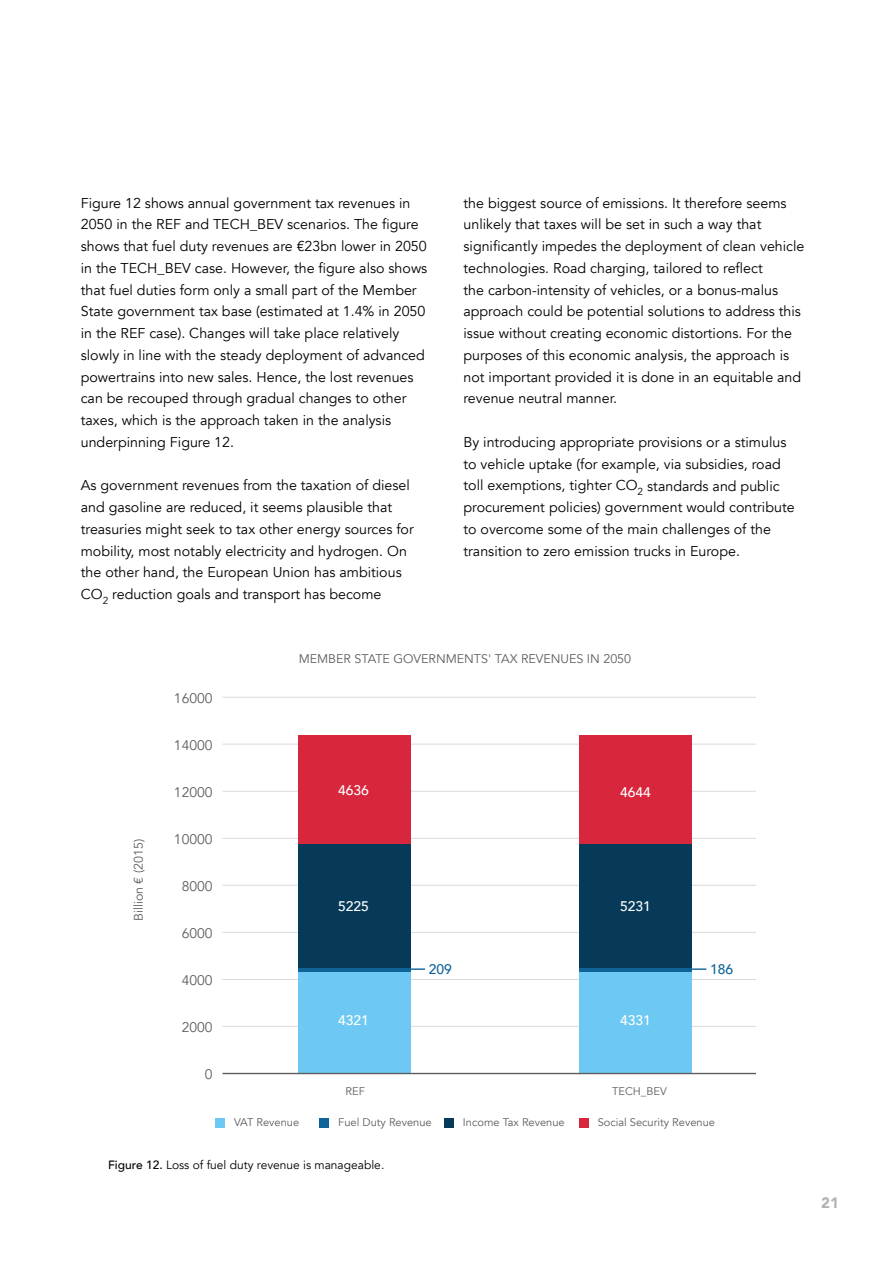
<style>
.page{position:relative;width:893px;height:1263px;background:#fff}
.page>*{position:absolute;margin:0;border:0;box-sizing:border-box;transform-origin:0 0}
.t1{font:900 15px "Avenir";color:#b2b2b2}
.t2{font:14.25px/21.8px "Avenir";color:#000}
.t3{font:13.8px "Avenir";color:#5d5d5d}
.t4{font:500 13.8px "Avenir";color:#fff}
.t5{font:500 13.8px "Avenir";color:#0f6399}
.t6{font:12.45px "Avenir";color:#5d5d5d}
.t7{font:12px "Avenir";color:#000}
.t8{font:11.1px "Avenir";color:#5d5d5d}
.s1{font-weight:500}
</style>
<div class="page">
<hr style="left:222px;top:1026px;width:534px;height:1px;background:#d9dada">
<hr style="left:222px;top:979px;width:534px;height:1px;background:#d9dada">
<hr style="left:222px;top:932px;width:534px;height:1px;background:#d9dada">
<hr style="left:222px;top:885px;width:534px;height:1px;background:#d9dada">
<hr style="left:222px;top:838px;width:534px;height:1px;background:#d9dada">
<hr style="left:222px;top:791px;width:534px;height:1px;background:#d9dada">
<hr style="left:222px;top:744px;width:534px;height:1px;background:#d9dada">
<hr style="left:222px;top:697px;width:534px;height:1px;background:#d9dada">
<div style="left:445px;top:1118px;width:9px;height:9px;background:#073a58"></div>
<div style="left:579px;top:1118px;width:10px;height:9px;background:#d8273d"></div>
<div style="left:320px;top:1118px;width:9px;height:9px;background:#0f6399"></div>
<div style="left:216px;top:1118px;width:9px;height:9px;background:#6dc9f3"></div>
<svg style="left:411px;top:968px;width:14px;height:2px"></svg>
<svg style="left:692px;top:968px;width:14px;height:2px"></svg>
<div style="left:298px;top:972px;width:113px;height:101px;background:#6dc9f3"></div>
<div style="left:298px;top:967px;width:113px;height:5px;background:#0f6399"></div>
<div style="left:298px;top:844px;width:113px;height:124px;background:#073a58"></div>
<div style="left:298px;top:736px;width:113px;height:108px;background:#d8273d"></div>
<div style="left:580px;top:971px;width:112px;height:102px;background:#6dc9f3"></div>
<hr style="left:580px;top:968px;width:112px;height:3px;background:#0f6399">
<div style="left:580px;top:844px;width:112px;height:124px;background:#073a58"></div>
<div style="left:580px;top:736px;width:112px;height:108px;background:#d8273d"></div>
<hr style="left:222px;top:1073px;width:534px;height:1px;background:#5d5d5d">
<p class="t2" style="left:81px;top:193px;width:348px">Figure 12 shows annual government tax revenues in 2050 in the REF and TECH_BEV scenarios. The figure shows that fuel duty revenues are €23bn lower in 2050 in the TECH_BEV case. However, the figure also shows that fuel duties form only a small part of the Member State government tax base (estimated at 1.4% in 2050 in the REF case). Changes will take place relatively slowly in line with the steady deployment of advanced powertrains into new sales. Hence, the lost revenues can be recouped through gradual changes to other taxes, which is the approach taken in the analysis underpinning Figure 12.</p>
<p class="t2" style="left:81px;top:476px;width:334px">As government revenues from the taxation of diesel and gasoline are reduced, it seems plausible that treasuries might seek to tax other energy sources for mobility, most notably electricity and hydrogen. On the other hand, the European Union has ambitious CO<sub>2</sub> reduction goals and transport has become</p>
<p class="t2" style="left:463px;top:193px;width:342px">the biggest source of emissions. It therefore seems unlikely that taxes will be set in such a way that significantly impedes the deployment of clean vehicle technologies. Road charging, tailored to reflect<br>the carbon-intensity of vehicles, or a bonus-malus approach could be potential solutions to address this issue without creating economic distortions. For the purposes of this economic analysis, the approach is not important provided it is done in an equitable and revenue neutral manner.</p>
<p class="t2" style="left:463px;top:433px;width:333px">By introducing appropriate provisions or a stimulus to vehicle uptake (for example, via subsidies, road toll exemptions, tighter CO<sub>2</sub> standards and public procurement policies) government would contribute to overcome some of the main challenges of the transition to zero emission trucks in Europe.</p>
<p class="t6" style="left:133px;top:921px;width:84px;rotate:-90deg">Billion € (2015)</p>
<p class="t3" style="left:174px;top:692px;width:40px">16000</p>
<p class="t3" style="left:174px;top:739px;width:40px">14000</p>
<p class="t3" style="left:174px;top:786px;width:40px">12000</p>
<p class="t3" style="left:174px;top:833px;width:40px">10000</p>
<p class="t3" style="left:182px;top:880px;width:32px">8000</p>
<p class="t3" style="left:182px;top:927px;width:32px">6000</p>
<p class="t3" style="left:182px;top:974px;width:32px">4000</p>
<p class="t3" style="left:182px;top:1021px;width:32px">2000</p>
<p class="t3" style="left:205px;top:1069px;width:9px">0</p>
<p class="t6" style="left:299px;top:653px;width:334px">MEMBER STATE GOVERNMENTS' TAX REVENUES IN 2050</p>
<p class="t4" style="left:338px;top:785px;width:32px">4636</p>
<p class="t4" style="left:620px;top:786px;width:32px">4644</p>
<p class="t4" style="left:338px;top:901px;width:32px">5225</p>
<p class="t4" style="left:620px;top:901px;width:32px">5231</p>
<p class="t5" style="left:429px;top:963px;width:25px">209</p>
<p class="t5" style="left:710px;top:963px;width:25px">186</p>
<p class="t4" style="left:338px;top:1014px;width:32px">4321</p>
<p class="t4" style="left:620px;top:1014px;width:32px">4331</p>
<p class="t8" style="left:346px;top:1086px;width:21px">REF</p>
<p class="t8" style="left:612px;top:1086px;width:56px">TECH_BEV</p>
<p class="t8" style="left:234px;top:1118px;width:67px">VAT Revenue</p>
<p class="t8" style="left:338px;top:1118px;width:95px">Fuel Duty Revenue</p>
<p class="t8" style="left:463px;top:1118px;width:103px">Income Tax Revenue</p>
<p class="t8" style="left:598px;top:1118px;width:119px">Social Security Revenue</p>
<p class="t7" style="left:108px;top:1159px;width:278px"><span class="s1">Figure 12.</span> Loss of fuel duty revenue is manageable.</p>
<p class="t1" style="left:821px;top:1196px;width:19px">21</p>
</div>
